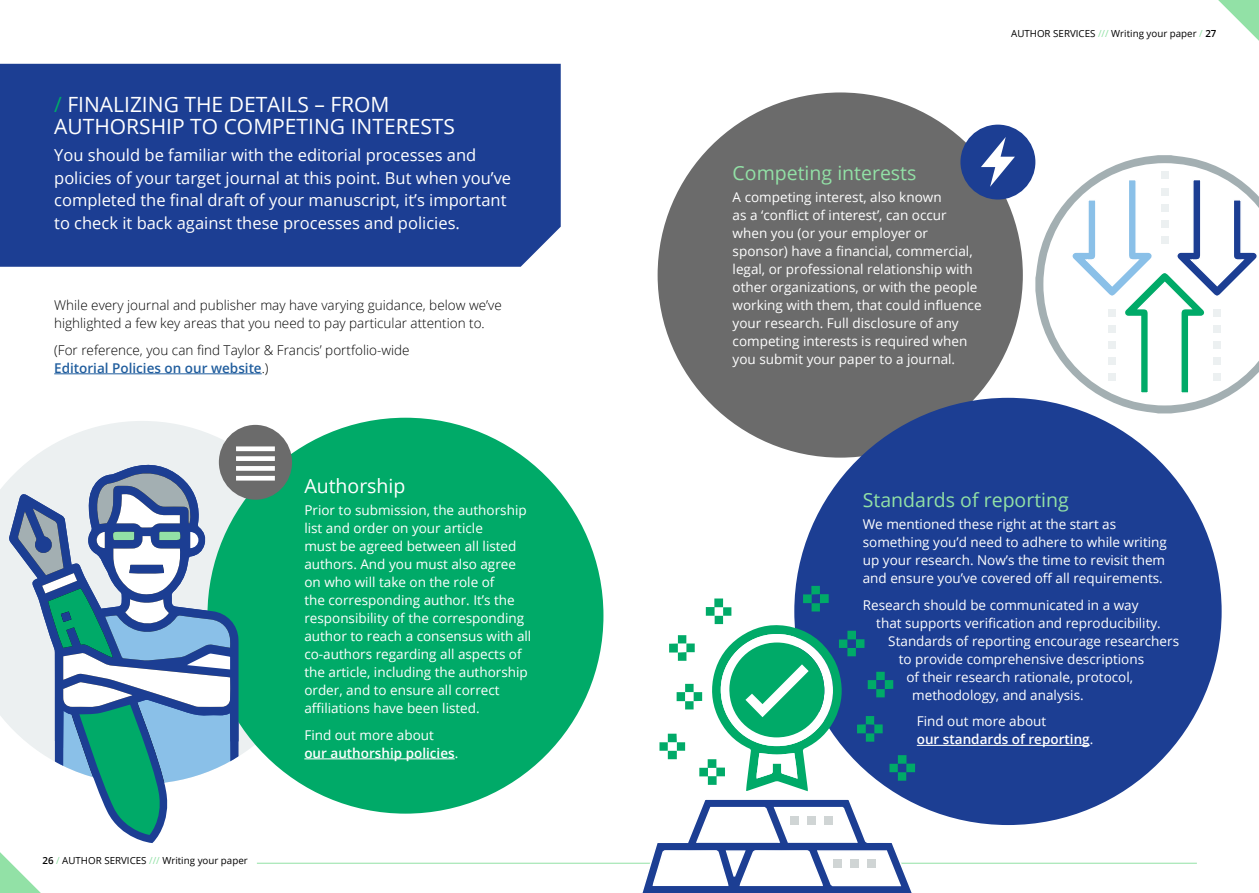
<style>
.page{position:relative;width:1259px;height:893px;background:#fff}
.page>*{position:absolute;margin:0;border:0;box-sizing:border-box;transform-origin:0 0}
.t1{font:21px/22.5px "Open Sans";color:#fff}
.t2{font:19.5px "Open Sans";color:#92e1a6}
.t3{font:19.5px "Open Sans";color:#fff}
.t4{font:16.5px/22.5px "Open Sans";color:#fff}
.t5{font:13.5px/18px "Open Sans";color:#fff}
.t6{font:300 13.5px/18px "Open Sans";color:#000}
.t7{font:600 13.5px/18px "Open Sans";color:#fff}
.t8{font:9.75px "Open Sans";color:#000}
.s1{color:#00aa68}
.s2{font-weight:600;color:#215e9e}
.s3{font-weight:600}
.s4{color:#92e1a6}
.s5{font-weight:400}
</style>
<div class="page">
<svg style="left:28px;top:421px;width:296px;height:336px;fill:#ecf0f1"></svg>
<hr style="left:257px;top:863px;width:398px;height:1px;background:#92e1a6">
<div style="left:0;top:64px;width:561px;height:203px;background:#1c3e93"></div>
<hr style="left:54px;top:373px;width:208px;height:1px;background:#215e9e">
<svg style="left:1218px;top:0;width:41px;height:41px"></svg>
<div style="left:207px;top:418px;width:396px;height:396px;background:#00aa68;border-radius:50%"></div>
<hr style="left:304px;top:758px;width:151px;height:1px;background:#fff">
<div style="left:657px;top:92px;width:366px;height:366px;background:#6b6b6b;border-radius:50%"></div>
<div style="left:794px;top:398px;width:427px;height:427px;background:#1c3e93;border-radius:50%"></div>
<hr style="left:917px;top:745px;width:172px;height:1px;background:#fff">
<svg style="left:1035px;top:155px;width:202px;height:258px"></svg>
<svg style="left:1070px;top:178px;width:189px;height:217px"></svg>
<div style="left:1160px;top:172px;width:8px;height:7px;background:#ecf0f1"></div>
<div style="left:1160px;top:188px;width:8px;height:7px;background:#ecf0f1"></div>
<div style="left:1160px;top:204px;width:8px;height:7px;background:#ecf0f1"></div>
<div style="left:1160px;top:220px;width:8px;height:8px;background:#ecf0f1"></div>
<div style="left:1160px;top:236px;width:8px;height:8px;background:#ecf0f1"></div>
<div style="left:1108px;top:309px;width:8px;height:7px;background:#ecf0f1"></div>
<div style="left:1213px;top:309px;width:7px;height:7px;background:#ecf0f1"></div>
<div style="left:1108px;top:325px;width:8px;height:8px;background:#ecf0f1"></div>
<div style="left:1213px;top:325px;width:7px;height:8px;background:#ecf0f1"></div>
<div style="left:1108px;top:341px;width:7px;height:8px;background:#ecf0f1"></div>
<div style="left:1213px;top:341px;width:7px;height:8px;background:#ecf0f1"></div>
<div style="left:1108px;top:357px;width:8px;height:8px;background:#ecf0f1"></div>
<div style="left:1213px;top:357px;width:8px;height:8px;background:#ecf0f1"></div>
<div style="left:1108px;top:373px;width:8px;height:8px;background:#ecf0f1"></div>
<div style="left:1213px;top:373px;width:7px;height:8px;background:#ecf0f1"></div>
<div style="left:960px;top:125px;width:75px;height:75px;background:#1c3e93;border-radius:50%"></div>
<svg style="left:659px;top:537px;width:256px;height:254px"></svg>
<hr style="left:893px;top:863px;width:304px;height:1px;background:#92e1a6">
<svg style="left:639px;top:798px;width:276px;height:95px"></svg>
<svg style="left:20px;top:462px;width:218px;height:286px"></svg>
<svg style="left:0;top:469px;width:230px;height:424px"></svg>
<svg style="left:61px;top:611px;width:10px;height:11px"></svg>
<svg style="left:974px;top:127px;width:45px;height:70px"></svg>
<div style="left:219px;top:425px;width:73px;height:75px;background:#6b6b6b;border-radius:50%"></div>
<div style="left:236px;top:446px;width:39px;height:5px;background:#fff"></div>
<div style="left:236px;top:456px;width:39px;height:5px;background:#fff"></div>
<div style="left:236px;top:466px;width:39px;height:5px;background:#fff"></div>
<div style="left:236px;top:476px;width:39px;height:5px;background:#fff"></div>
<h1 class="t1" style="left:54px;top:92px;width:402px"><span class="s1">/</span> FINALIZING THE DETAILS – FROM<br>AUTHORSHIP TO COMPETING INTERESTS</h1>
<p class="t4" style="left:54px;top:143px;width:458px">You should be familiar with the editorial processes and policies of your target journal at this point. But when you’ve completed the final draft of your manuscript, it’s important to check it back against these processes and policies.</p>
<p class="t6" style="left:54px;top:296px;width:449px">While every journal and publisher may have varying guidance, below we’ve highlighted a few key areas that you need to pay particular attention to.</p>
<p class="t6" style="left:54px;top:341px;width:357px">(For reference, you can find Taylor &amp; Francis’ portfolio-wide<br><span class="s2">Editorial Policies on our website</span>.)</p>
<p class="t8" style="left:43px;top:853px;width:207px"><span class="s3">26</span> <span class="s4">/</span> AUTHOR SERVICES <span class="s4">///</span> Writing your paper</p>
<h2 class="t3" style="left:304px;top:473px;width:103px">Authorship</h2>
<p class="t5" style="left:304px;top:501px;width:228px">Prior to submission, the authorship list and order on your article<br>must be agreed between all listed authors. And you must also agree on who will take on the role of<br>the corresponding author. It’s the responsibility of the corresponding author to reach a consensus with all co-authors regarding all aspects of the article, including the authorship order, and to ensure all correct affiliations have been listed.</p>
<p class="t7" style="left:304px;top:726px;width:155px"><span class="s5">Find out more about </span>our authorship policies<span class="s5">.</span></p>
<p class="t8" style="left:1011px;top:27px;width:207px">AUTHOR SERVICES <span class="s4">///</span> Writing your paper <span class="s4">/</span> <span class="s3">27</span></p>
<h2 class="t2" style="left:732px;top:160px;width:185px">Competing interests</h2>
<p class="t5" style="left:732px;top:188px;width:250px">A competing interest, also known<br>as a ‘conflict of interest’, can occur when you (or your employer or sponsor) have a financial, commercial, legal, or professional relationship with other organizations, or with the people working with them, that could influence your research. Full disclosure of any competing interests is required when you submit your paper to a journal.</p>
<h2 class="t2" style="left:863px;top:487px;width:207px">Standards of reporting</h2>
<p class="t5" style="left:863px;top:515px;width:306px">We mentioned these right at the start as something you’d need to adhere to while writing up your research. Now’s the time to revisit them and ensure you’ve covered off all requirements.</p>
<p class="t5" style="left:863px;top:596px;width:277px">Research should be communicated in a way</p>
<p class="t5" style="left:876px;top:614px;width:286px">that supports verification and reproducibility.</p>
<p class="t5" style="left:888px;top:632px;width:292px">Standards of reporting encourage researchers</p>
<p class="t5" style="left:899px;top:650px;width:247px">to provide comprehensive descriptions</p>
<p class="t5" style="left:906px;top:668px;width:228px">of their research rationale, protocol,</p>
<p class="t5" style="left:912px;top:686px;width:173px">methodology, and analysis.</p>
<p class="t7" style="left:917px;top:712px;width:178px"><span class="s5">Find out more about<br></span>our standards of reporting<span class="s5">.</span></p>
</div>
